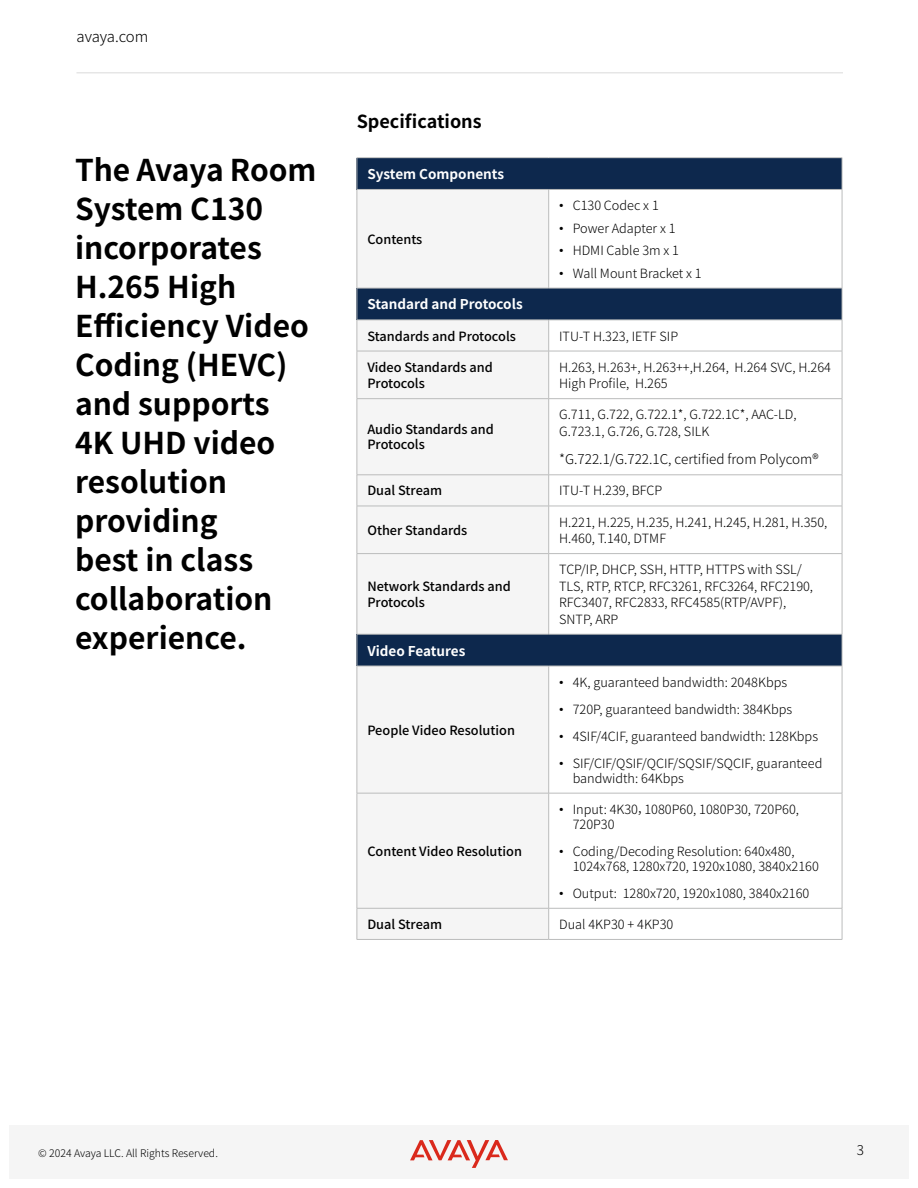
<style>
.page{position:relative;width:918px;height:1188px;background:#fff}
.page>*{position:absolute;margin:0;border:0;box-sizing:border-box;transform-origin:0 0}
.t1{font:700 30px/39px "Noto Sans JP";color:#000}
.t2{font:700 18px "Noto Sans JP";color:#000}
.t3{font:300 15px "Noto Sans JP";letter-spacing:-.01em;color:#000}
.t4{font:700 13.5px "Noto Sans JP";color:#fff}
.t5{font:300 13.5px "Noto Sans JP";color:#000}
.t6{font:300 12.75px/16.5px "Noto Sans JP";color:#000}
.t7{font:500 12.75px/15.3px "Noto Sans JP";color:#000}
.t8{font:300 10.5px "Noto Sans JP";color:#000}
.s1{font-family:"Arial";font-weight:400}
</style>
<div class="page">
<div style="left:357px;top:158px;width:485px;height:31px;background:#0d284d"></div>
<div style="left:358px;top:287px;width:190px;height:652px;background:#f5f5f5"></div>
<div style="left:357px;top:288px;width:485px;height:32px;background:#0d284d"></div>
<div style="left:357px;top:634px;width:485px;height:32px;background:#0d284d"></div>
<hr style="left:357px;top:157px;width:192px;height:1px;background:#bbbcbc">
<hr style="left:357px;top:158px;width:1px;height:31px;background:#bbbcbc">
<hr style="left:549px;top:157px;width:293px;height:1px;background:#bbbcbc">
<hr style="left:842px;top:158px;width:1px;height:31px;background:#bbbcbc">
<hr style="left:357px;top:189px;width:192px;height:1px;background:#bbbcbc">
<hr style="left:357px;top:190px;width:1px;height:98px;background:#bbbcbc">
<hr style="left:549px;top:189px;width:293px;height:1px;background:#bbbcbc">
<hr style="left:548px;top:190px;width:1px;height:98px;background:#bbbcbc">
<hr style="left:842px;top:190px;width:1px;height:98px;background:#bbbcbc">
<hr style="left:357px;top:288px;width:192px;height:1px;background:#bbbcbc">
<hr style="left:357px;top:288px;width:1px;height:32px;background:#bbbcbc">
<hr style="left:549px;top:288px;width:293px;height:1px;background:#bbbcbc">
<hr style="left:842px;top:288px;width:1px;height:32px;background:#bbbcbc">
<hr style="left:357px;top:320px;width:192px;height:1px;background:#bbbcbc">
<hr style="left:357px;top:320px;width:1px;height:31px;background:#bbbcbc">
<hr style="left:549px;top:320px;width:293px;height:1px;background:#bbbcbc">
<hr style="left:548px;top:320px;width:1px;height:31px;background:#bbbcbc">
<hr style="left:842px;top:320px;width:1px;height:31px;background:#bbbcbc">
<hr style="left:357px;top:351px;width:192px;height:1px;background:#bbbcbc">
<hr style="left:357px;top:351px;width:1px;height:47px;background:#bbbcbc">
<hr style="left:549px;top:351px;width:293px;height:1px;background:#bbbcbc">
<hr style="left:548px;top:351px;width:1px;height:47px;background:#bbbcbc">
<hr style="left:842px;top:351px;width:1px;height:47px;background:#bbbcbc">
<hr style="left:357px;top:398px;width:192px;height:1px;background:#bbbcbc">
<hr style="left:357px;top:399px;width:1px;height:76px;background:#bbbcbc">
<hr style="left:549px;top:398px;width:293px;height:1px;background:#bbbcbc">
<hr style="left:548px;top:399px;width:1px;height:76px;background:#bbbcbc">
<hr style="left:842px;top:399px;width:1px;height:76px;background:#bbbcbc">
<hr style="left:357px;top:475px;width:192px;height:1px;background:#bbbcbc">
<hr style="left:357px;top:475px;width:1px;height:31px;background:#bbbcbc">
<hr style="left:549px;top:475px;width:293px;height:1px;background:#bbbcbc">
<hr style="left:548px;top:475px;width:1px;height:31px;background:#bbbcbc">
<hr style="left:842px;top:475px;width:1px;height:31px;background:#bbbcbc">
<hr style="left:357px;top:506px;width:192px;height:1px;background:#bbbcbc">
<hr style="left:357px;top:506px;width:1px;height:47px;background:#bbbcbc">
<hr style="left:549px;top:506px;width:293px;height:1px;background:#bbbcbc">
<hr style="left:548px;top:506px;width:1px;height:47px;background:#bbbcbc">
<hr style="left:842px;top:506px;width:1px;height:47px;background:#bbbcbc">
<hr style="left:357px;top:553px;width:192px;height:1px;background:#bbbcbc">
<hr style="left:357px;top:554px;width:1px;height:80px;background:#bbbcbc">
<hr style="left:549px;top:553px;width:293px;height:1px;background:#bbbcbc">
<hr style="left:548px;top:554px;width:1px;height:80px;background:#bbbcbc">
<hr style="left:842px;top:554px;width:1px;height:80px;background:#bbbcbc">
<hr style="left:357px;top:634px;width:192px;height:1px;background:#bbbcbc">
<hr style="left:357px;top:634px;width:1px;height:32px;background:#bbbcbc">
<hr style="left:549px;top:634px;width:293px;height:1px;background:#bbbcbc">
<hr style="left:842px;top:634px;width:1px;height:32px;background:#bbbcbc">
<hr style="left:357px;top:666px;width:192px;height:1px;background:#bbbcbc">
<hr style="left:357px;top:666px;width:1px;height:127px;background:#bbbcbc">
<hr style="left:549px;top:666px;width:293px;height:1px;background:#bbbcbc">
<hr style="left:548px;top:666px;width:1px;height:127px;background:#bbbcbc">
<hr style="left:842px;top:666px;width:1px;height:127px;background:#bbbcbc">
<hr style="left:357px;top:793px;width:192px;height:1px;background:#bbbcbc">
<hr style="left:357px;top:793px;width:1px;height:115px;background:#bbbcbc">
<hr style="left:549px;top:793px;width:293px;height:1px;background:#bbbcbc">
<hr style="left:548px;top:793px;width:1px;height:115px;background:#bbbcbc">
<hr style="left:842px;top:793px;width:1px;height:115px;background:#bbbcbc">
<hr style="left:357px;top:908px;width:192px;height:1px;background:#bbbcbc">
<hr style="left:357px;top:908px;width:1px;height:31px;background:#bbbcbc">
<hr style="left:549px;top:908px;width:293px;height:1px;background:#bbbcbc">
<hr style="left:548px;top:908px;width:1px;height:31px;background:#bbbcbc">
<hr style="left:842px;top:908px;width:1px;height:31px;background:#bbbcbc">
<hr style="left:357px;top:939px;width:192px;height:1px;background:#bbbcbc">
<hr style="left:549px;top:939px;width:293px;height:1px;background:#bbbcbc">
<hr style="left:76px;top:72px;width:767px;height:2px;background:#e6e6e6">
<div style="left:9px;top:1125px;width:900px;height:54px;background:#f5f5f5"></div>
<svg style="left:410px;top:1140px;width:98px;height:28px"></svg>
<p class="t3" style="left:76px;top:28px;width:73px">avaya.com</p>
<h1 class="t1" style="left:75px;top:151px;width:243px">The Avaya Room<br>System C130 incorporates<br>H.265 High<br>Efficiency Video<br>Coding (HEVC) and supports<br>4K UHD video resolution providing<br>best in class collaboration experience.</h1>
<h2 class="t2" style="left:357px;top:112px;width:127px">Specifications</h2>
<p class="t4" style="left:367px;top:166px;width:138px">System Components</p>
<p class="t7" style="left:367px;top:232px;width:57px">Contents</p>
<p class="t6" style="left:559px;top:197px;width:101px"><span class="s1">•</span> C130 Codec x 1</p>
<p class="t6" style="left:559px;top:220px;width:118px"><span class="s1">•</span> Power Adapter x 1</p>
<p class="t6" style="left:559px;top:242px;width:121px"><span class="s1">•</span> HDMI Cable 3m x 1</p>
<p class="t6" style="left:559px;top:265px;width:144px"><span class="s1">•</span> Wall Mount Bracket x 1</p>
<p class="t4" style="left:367px;top:297px;width:157px">Standard and Protocols</p>
<p class="t7" style="left:367px;top:328px;width:150px">Standards and Protocols</p>
<p class="t6" style="left:559px;top:328px;width:121px">ITU-T H.323, IETF SIP</p>
<p class="t7" style="left:367px;top:360px;width:127px">Video Standards and<br>Protocols</p>
<p class="t6" style="left:559px;top:359px;width:273px">H.263, H.263+, H.263++,H.264, H.264 SVC, H.264<br>High Profile, H.265</p>
<p class="t7" style="left:367px;top:422px;width:128px">Audio Standards and<br>Protocols</p>
<p class="t6" style="left:559px;top:407px;width:239px">G.711, G.722, G.722.1*, G.722.1C*, AAC-LD,<br>G.723.1, G.726, G.728, SILK</p>
<p class="t5" style="left:559px;top:452px;width:261px">*G.722.1/G.722.1C, certified from Polycom®</p>
<p class="t7" style="left:367px;top:483px;width:76px">Dual Stream</p>
<p class="t6" style="left:559px;top:483px;width:105px">ITU-T H.239, BFCP</p>
<p class="t7" style="left:367px;top:523px;width:101px">Other Standards</p>
<p class="t6" style="left:559px;top:514px;width:270px">H.221, H.225, H.235, H.241, H.245, H.281, H.350,<br>H.460, T.140, DTMF</p>
<p class="t7" style="left:367px;top:579px;width:145px">Network Standards and<br>Protocols</p>
<p class="t6" style="left:559px;top:562px;width:255px">TCP/IP, DHCP, SSH, HTTP, HTTPS with SSL/ TLS, RTP, RTCP, RFC3261, RFC3264, RFC2190, RFC3407, RFC2833, RFC4585(RTP/AVPF), SNTP, ARP</p>
<p class="t4" style="left:367px;top:643px;width:100px">Video Features</p>
<p class="t7" style="left:367px;top:723px;width:149px">People Video Resolution</p>
<p class="t7" style="left:367px;top:844px;width:156px">Content Video Resolution</p>
<p class="t6" style="left:559px;top:674px;width:229px"><span class="s1">•</span> 4K, guaranteed bandwidth: 2048Kbps</p>
<p class="t6" style="left:559px;top:701px;width:235px"><span class="s1">•</span> 720P, guaranteed bandwidth: 384Kbps</p>
<p class="t6" style="left:559px;top:728px;width:260px"><span class="s1">•</span> 4SIF/4CIF, guaranteed bandwidth: 128Kbps</p>
<p class="t6" style="left:573px;top:756px;width:251px;line-height:15px;text-indent:-14px"><span class="s1">•</span> SIF/CIF/QSIF/QCIF/SQSIF/SQCIF, guaranteed bandwidth: 64Kbps</p>
<p class="t6" style="left:573px;top:802px;width:228px;line-height:15px;text-indent:-14px"><span class="s1">•</span> Input: 4K30，1080P60, 1080P30, 720P60,<br>720P30</p>
<p class="t6" style="left:573px;top:844px;width:248px;line-height:15px;text-indent:-14px"><span class="s1">•</span> Coding/Decoding Resolution: 640x480,<br>1024x768, 1280x720, 1920x1080, 3840x2160</p>
<p class="t6" style="left:559px;top:885px;width:252px"><span class="s1">•</span> Output: 1280x720, 1920x1080, 3840x2160</p>
<p class="t7" style="left:367px;top:917px;width:76px">Dual Stream</p>
<p class="t6" style="left:559px;top:916px;width:116px">Dual 4KP30 + 4KP30</p>
<p class="t8" style="left:38px;top:1147px;width:181px">© 2024 Avaya LLC. All Rights Reserved.</p>
<p class="t5" style="left:857px;top:1142px;width:9px">3</p>
</div>
